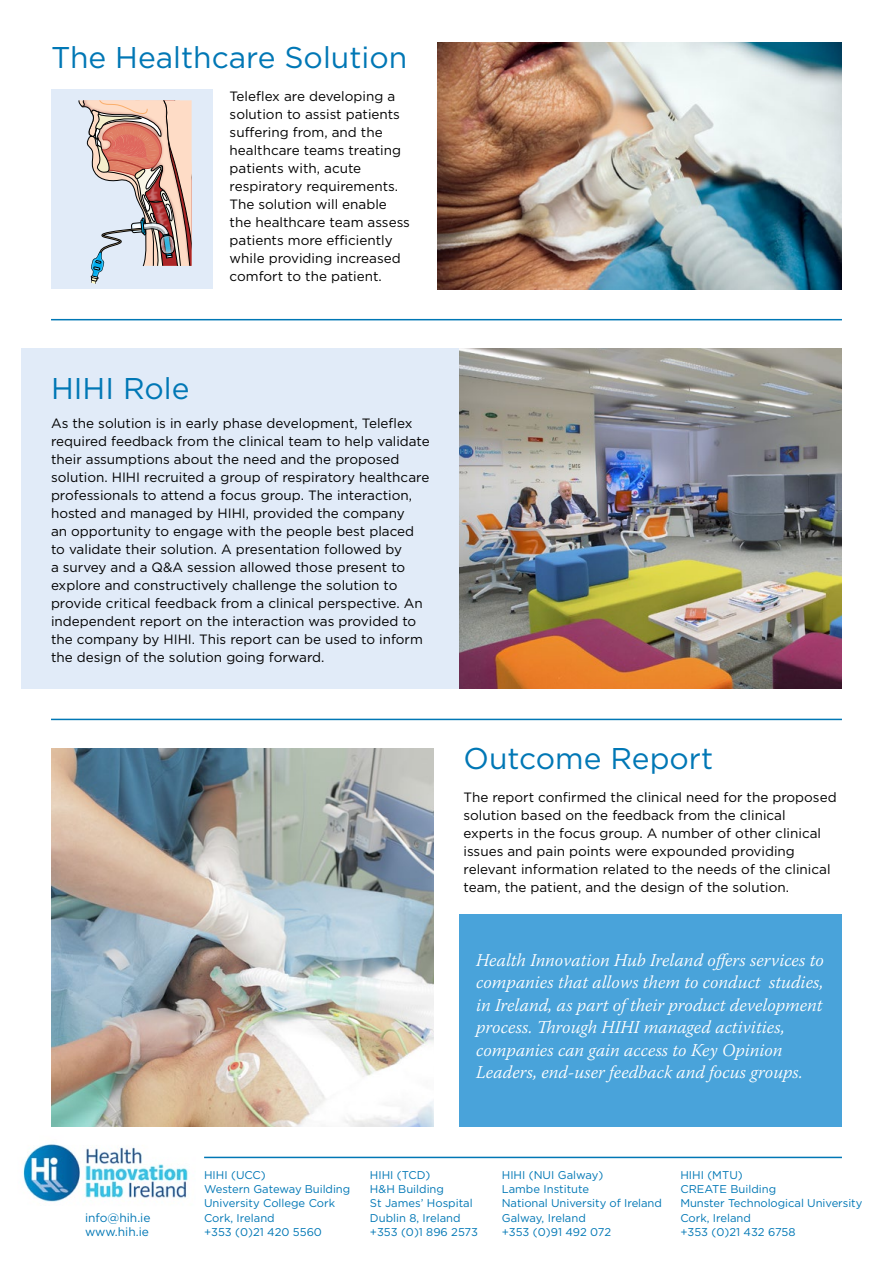
<style>
.page{position:relative;width:893px;height:1263px;background:#fff}
.page>*{position:absolute;margin:0;border:0;box-sizing:border-box;transform-origin:0 0}
.t1{font:30px "Gotham";color:#0077b5}
.t2{font:italic 300 18px/22.5px "Warnock Pro";color:#fff}
.t3{font:13.5px/18px "Gotham";color:#000}
.t4{font:12px/14.2px "Gotham";color:#0077b5}
.t5{font:11.25px/14.2px "Gotham";color:#0077b5}
</style>
<div class="page">
<div style="left:21px;top:349px;width:438px;height:340px;background:#e1ebf8"></div>
<div style="left:51px;top:89px;width:162px;height:200px;background:#e1ebf8"></div>
<div style="left:459px;top:914px;width:383px;height:213px;background:#49a3da"></div>
<hr style="left:51px;top:319px;width:791px;height:1px;background:#0077b5">
<hr style="left:51px;top:719px;width:791px;height:1px;background:#0077b5">
<img style="left:459px;top:349px;width:383px;height:340px">
<svg style="left:78px;top:100px;width:114px;height:184px"></svg>
<img style="left:438px;top:43px;width:404px;height:246px">
<img style="left:51px;top:748px;width:383px;height:379px">
<hr style="left:204px;top:1157px;width:638px;height:1px;background:#0077b5">
<img style="left:23px;top:1144px;width:165px;height:58px">
<h1 class="t1" style="left:51px;top:40px;width:358px">The Healthcare Solution</h1>
<h1 class="t1" style="left:51px;top:372px;width:140px">HIHI Role</h1>
<p class="t3" style="left:230px;top:87px;width:182px">Teleflex are developing a solution to assist patients suffering from, and the healthcare teams treating patients with, acute respiratory requirements.<br>The solution will enable the healthcare team assess patients more efficiently while providing increased comfort to the patient.</p>
<p class="t3" style="left:51px;top:414px;width:380px">As the solution is in early phase development, Teleflex required feedback from the clinical team to help validate their assumptions about the need and the proposed solution. HIHI recruited a group of respiratory healthcare professionals to attend a focus group. The interaction, hosted and managed by HIHI, provided the company<br>an opportunity to engage with the people best placed to validate their solution. A presentation followed by<br>a survey and a Q&amp;A session allowed those present to explore and constructively challenge the solution to provide critical feedback from a clinical perspective. An independent report on the interaction was provided to the company by HIHI. This report can be used to inform the design of the solution going forward.</p>
<h1 class="t1" style="left:463px;top:742px;width:251px">Outcome Report</h1>
<p class="t3" style="left:463px;top:788px;width:375px">The report confirmed the clinical need for the proposed solution based on the feedback from the clinical experts in the focus group. A number of other clinical issues and pain points were expounded providing relevant information related to the needs of the clinical team, the patient, and the design of the solution.</p>
<p class="t2" style="left:476px;top:948px;width:349px">Health Innovation Hub Ireland offers services to companies that allows them to conduct studies, in Ireland, as part of their product development process. Through HIHI managed activities, companies can gain access to Key Opinion Leaders, end-user feedback and focus groups.</p>
<p class="t4" style="left:85px;top:1210px;width:67px">info@hih.ie www.hih.ie</p>
<p class="t5" style="left:502px;top:1167px;width:162px">HIHI (NUI Galway)<br>Lambe Institute<br>National University of Ireland<br>Galway, Ireland<br>+353 (0)91 492 072</p>
<p class="t5" style="left:204px;top:1167px;width:148px">HIHI (UCC)<br>Western Gateway Building<br>University College Cork<br>Cork, Ireland<br>+353 (0)21 420 5560</p>
<p class="t5" style="left:370px;top:1167px;width:109px">HIHI (TCD)<br>H&amp;H Building<br>St James’ Hospital<br>Dublin 8, Ireland +353 (0)1 896 2573</p>
<p class="t5" style="left:680px;top:1167px;width:184px">HIHI (MTU)<br>CREATE Building<br>Munster Technological University<br>Cork, Ireland<br>+353 (0)21 432 6758</p>
</div>
